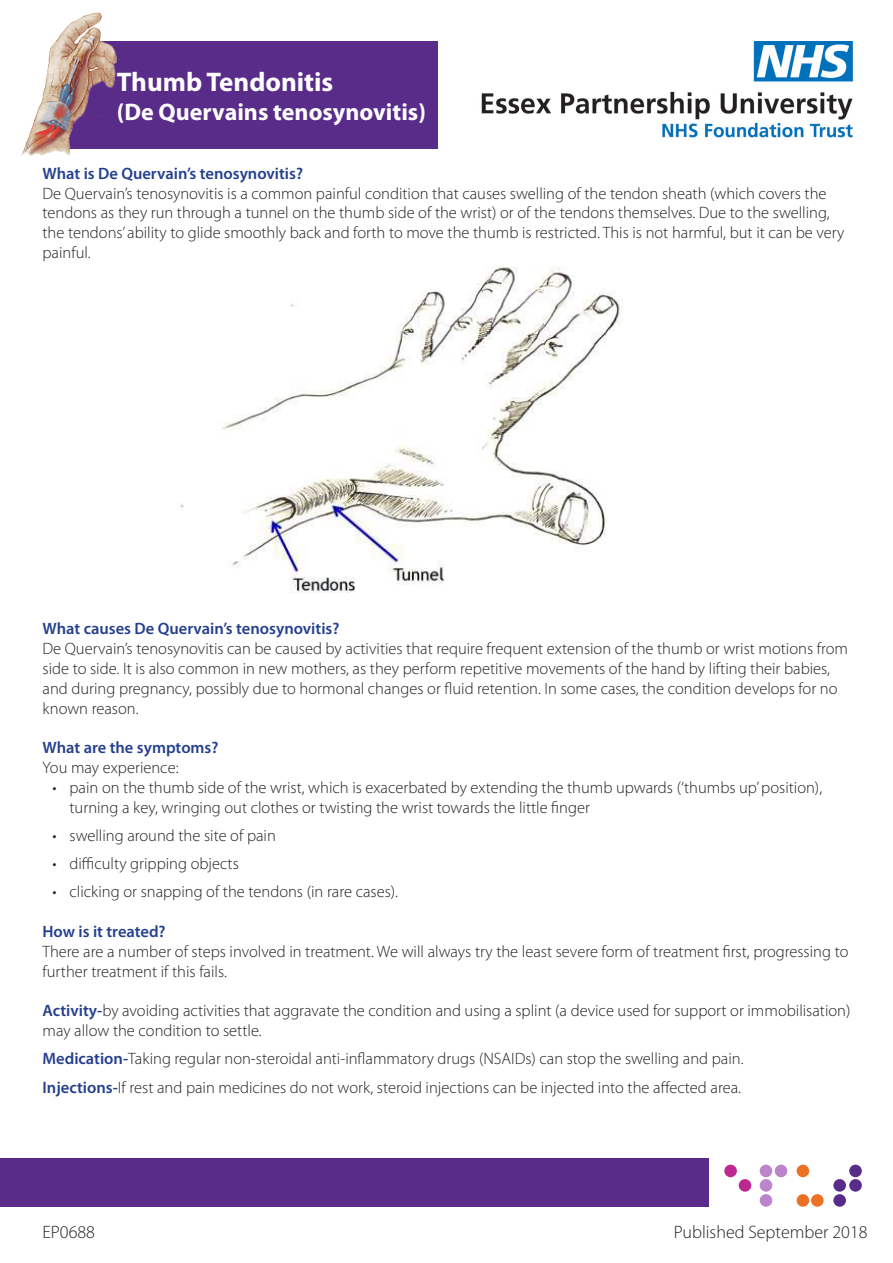
<style>
.page{position:relative;width:893px;height:1263px;background:#fff}
.page>*{position:absolute;margin:0;border:0;box-sizing:border-box;transform-origin:0 0}
.t1{font:700 27px "Myriad Pro";color:#fff}
.t2{font:700 24px "Myriad Pro";color:#fff}
.t3{font:300 18px "Myriad Pro";color:#231f20}
.t4{font:300 16.5px/19.8px "Myriad Pro";color:#231f20}
.t5{font:600 16.5px "Myriad Pro";color:#253f8e}
.s1{font-weight:600;color:#253f8e}
</style>
<div class="page">
<img style="left:481px;top:42px;width:372px;height:96px">
<div style="left:64px;top:42px;width:373px;height:107px;background:#5a2c89"></div>
<div style="left:724px;top:1165px;width:13px;height:12px;background:#be2691;border-radius:50%"></div>
<div style="left:739px;top:1179px;width:12px;height:13px;background:#be2691;border-radius:50%"></div>
<div style="left:760px;top:1165px;width:12px;height:12px;background:#bc84ca;border-radius:50%"></div>
<div style="left:760px;top:1179px;width:12px;height:13px;background:#bc84ca;border-radius:50%"></div>
<div style="left:760px;top:1194px;width:12px;height:13px;background:#bc84ca;border-radius:50%"></div>
<div style="left:775px;top:1165px;width:12px;height:12px;background:#bc84ca;border-radius:50%"></div>
<div style="left:797px;top:1165px;width:12px;height:12px;background:#eb7125;border-radius:50%"></div>
<div style="left:797px;top:1194px;width:12px;height:13px;background:#eb7125;border-radius:50%"></div>
<div style="left:811px;top:1194px;width:13px;height:13px;background:#eb7125;border-radius:50%"></div>
<div style="left:833px;top:1194px;width:13px;height:13px;background:#5a2c89;border-radius:50%"></div>
<div style="left:833px;top:1179px;width:13px;height:13px;background:#5a2c89;border-radius:50%"></div>
<div style="left:849px;top:1179px;width:13px;height:13px;background:#5a2c89;border-radius:50%"></div>
<div style="left:849px;top:1165px;width:13px;height:12px;background:#5a2c89;border-radius:50%"></div>
<div style="left:0;top:1158px;width:709px;height:49px;background:#5a2c89"></div>
<img style="left:21px;top:13px;width:96px;height:143px">
<img style="left:180px;top:267px;width:440px;height:326px">
<p class="t1" style="left:117px;top:64px;width:218px">Thumb Tendonitis</p>
<p class="t2" style="left:117px;top:96px;width:310px">(De Quervains tenosynovitis)</p>
<p class="t5" style="left:43px;top:163px;width:262px">What is De Quervain’s tenosynovitis?</p>
<p class="t4" style="left:43px;top:183px;width:803px">De Quervain’s tenosynovitis is a common painful condition that causes swelling of the tendon sheath (which covers the tendons as they run through a tunnel on the thumb side of the wrist) or of the tendons themselves. Due to the swelling, the tendons’ ability to glide smoothly back and forth to move the thumb is restricted. This is not harmful, but it can be very painful.</p>
<p class="t5" style="left:43px;top:618px;width:298px">What causes De Quervain’s tenosynovitis?</p>
<p class="t4" style="left:43px;top:639px;width:807px">De Quervain’s tenosynovitis can be caused by activities that require frequent extension of the thumb or wrist motions from side to side. It is also common in new mothers, as they perform repetitive movements of the hand by lifting their babies, and during pregnancy, possibly due to hormonal changes or fluid retention. In some cases, the condition develops for no known reason.</p>
<p class="t5" style="left:43px;top:737px;width:178px">What are the symptoms?</p>
<p class="t4" style="left:43px;top:757px;width:138px">You may experience:</p>
<p class="t4" style="left:70px;top:777px;width:754px;text-indent:-17px">• pain on the thumb side of the wrist, which is exacerbated by extending the thumb upwards (‘thumbs up’ position), turning a key, wringing out clothes or twisting the wrist towards the little finger</p>
<p class="t4" style="left:53px;top:825px;width:225px">• swelling around the site of pain</p>
<p class="t4" style="left:53px;top:854px;width:188px">• difficulty gripping objects</p>
<p class="t4" style="left:53px;top:882px;width:347px">• clicking or snapping of the tendons (in rare cases).</p>
<p class="t5" style="left:43px;top:921px;width:125px">How is it treated?</p>
<p class="t4" style="left:43px;top:941px;width:807px">There are a number of steps involved in treatment. We will always try the least severe form of treatment first, progressing to further treatment if this fails.</p>
<p class="t4" style="left:43px;top:1001px;width:809px"><span class="s1">Activity-</span>by avoiding activities that aggravate the condition and using a splint (a device used for support or immobilisation) may allow the condition to settle.</p>
<p class="t4" style="left:43px;top:1049px;width:702px"><span class="s1">Medication-</span>Taking regular non-steroidal anti-inflammatory drugs (NSAIDs) can stop the swelling and pain.</p>
<p class="t4" style="left:43px;top:1077px;width:700px"><span class="s1">Injections-</span>If rest and pain medicines do not work, steroid injections can be injected into the affected area.</p>
<p class="t3" style="left:43px;top:1221px;width:54px">EP0688</p>
<p class="t3" style="left:674px;top:1221px;width:195px">Published September 2018</p>
</div>
